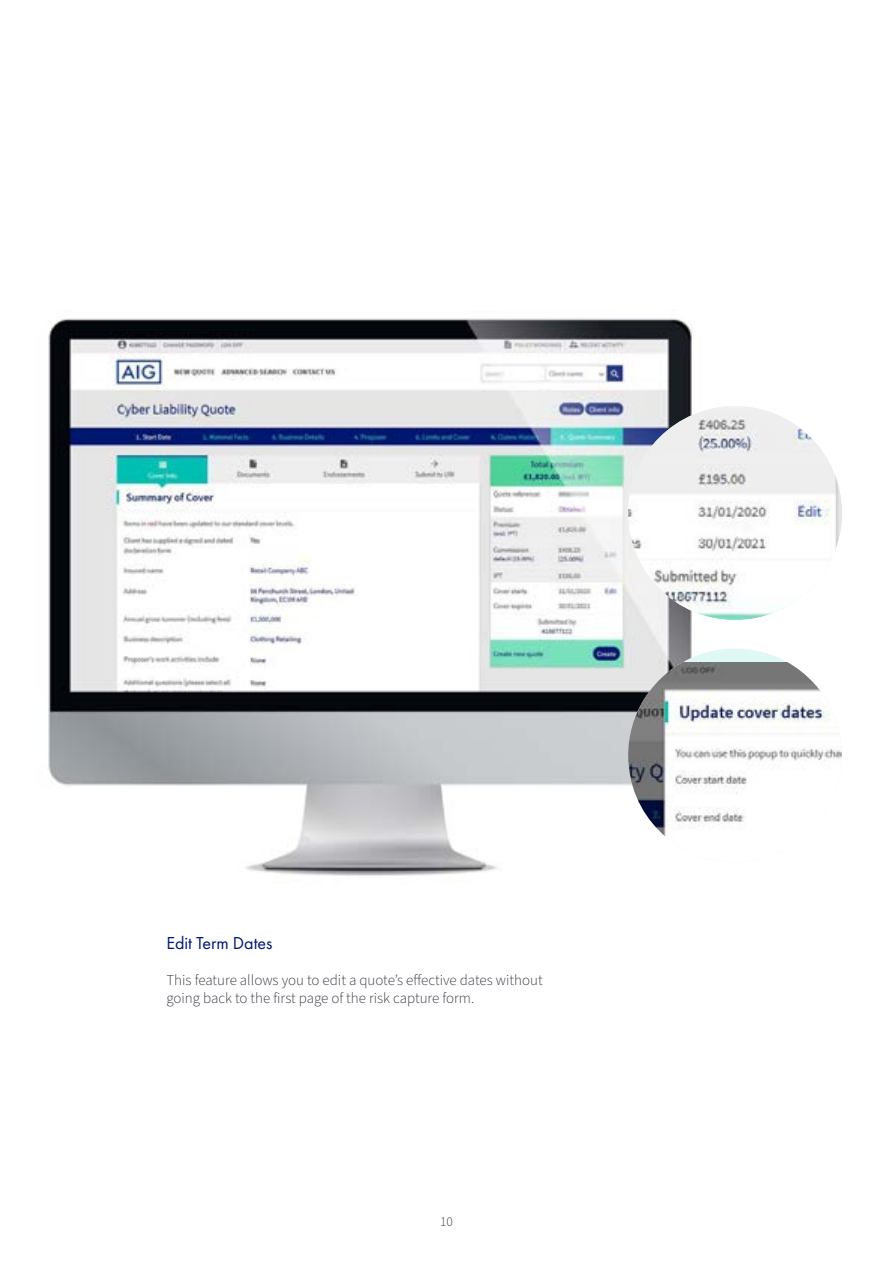
<style>
.page{position:relative;width:893px;height:1263px;background:#fff}
.page>*{position:absolute;margin:0;border:0;box-sizing:border-box;transform-origin:0 0}
.t1{font:18px "Futura PT";color:#001871}
.t2{font:300 15px/18px "Source Sans Pro";color:#343741}
.t3{font:300 13.5px "Source Sans Pro";color:#343741}
</style>
<div class="page">
<img style="left:48px;top:318px;width:653px;height:558px">
<img style="left:628px;top:406px;width:214px;height:214px;border-radius:107px">
<div style="left:628px;top:648px;width:214px;height:214px;background:#e0f8f3;border-radius:50%"></div>
<img style="left:628px;top:662px;width:214px;height:200px">
<p class="t1" style="left:166px;top:932px;width:108px">Edit Term Dates</p>
<p class="t2" style="left:166px;top:972px;width:378px">This feature allows you to edit a quote’s effective dates without going back to the first page of the risk capture form.</p>
<p class="t3" style="left:440px;top:1212px;width:14px">10</p>
</div>
